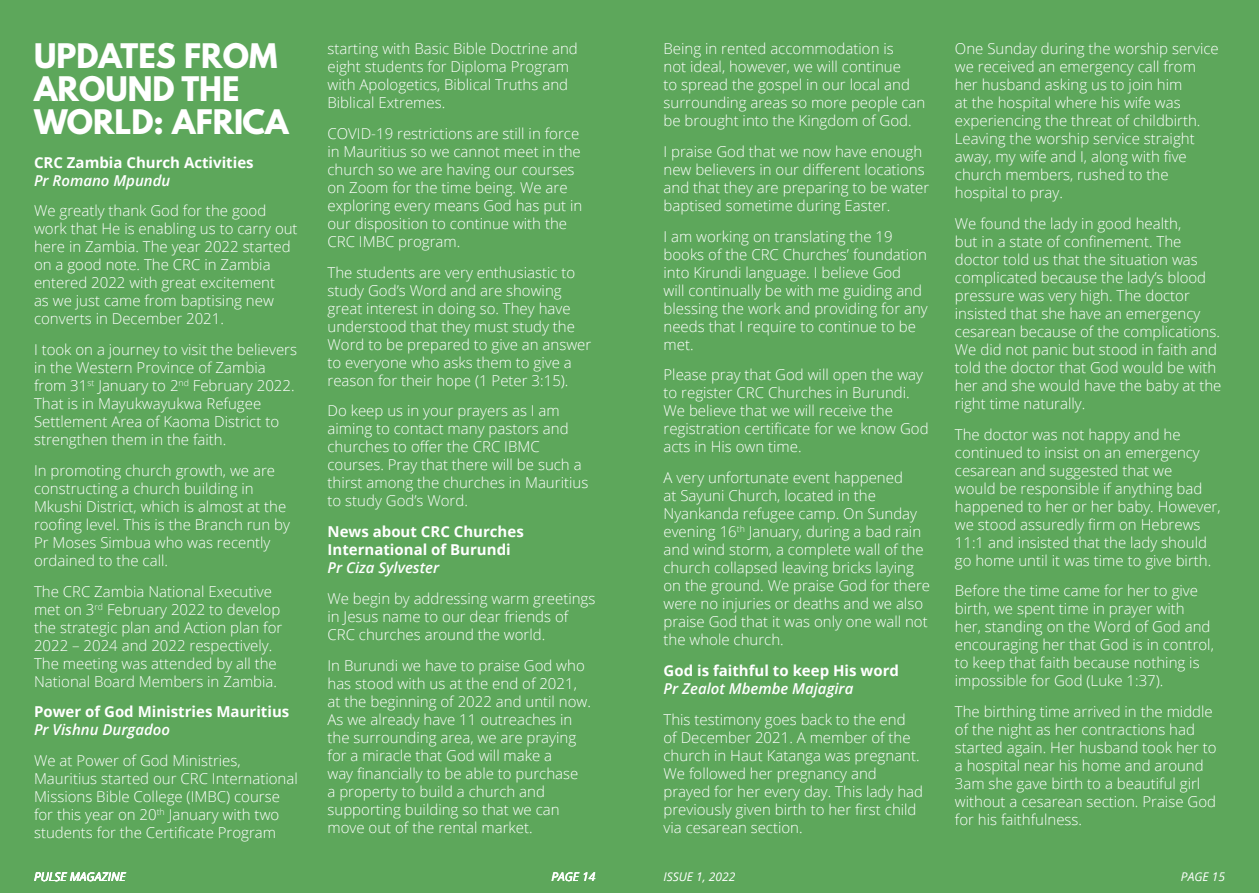
<style>
.page{position:relative;width:1259px;height:893px;background:#fff}
.page>*{position:absolute;margin:0;border:0;box-sizing:border-box;transform-origin:0 0}
.Calendar_Day_Names{font:700 30px/33px "League Spartan";color:#fff}
.Calendar_Day_Names-2{font:300 15px/18px "Open Sans";color:#fff}
.Calendar_Day_Names-3{font:700 15px/18px "Open Sans";color:#fff}
.Calendar_Day_Names-4{font:italic 12px "Open Sans";color:#fff}
.s1{font-weight:600;font-style:italic}
</style>
<div class="page">
<div style="left:0;top:859px;width:629px;height:34px;background:#5da75b"></div>
<div style="left:629px;top:859px;width:630px;height:34px;background:#5da75b"></div>
<div style="left:0;top:0;width:1259px;height:859px;background:#5da75b"></div>
<p class="Calendar_Day_Names" style="left:34px;top:39px;width:256px">UPDATES FROM<br>AROUND THE<br>WORLD: AFRICA</p>
<p class="Calendar_Day_Names-3" style="left:34px;top:153px;width:221px">CRC Zambia Church Activities<br><span class="s1">Pr Romano Mpundu</span></p>
<p class="Calendar_Day_Names-2" style="left:34px;top:201px;width:265px">We greatly thank God for the good work that He is enabling us to carry out here in Zambia. The year 2022 started on a good note. The CRC in Zambia entered 2022 with great excitement<br>as we just came from baptising new converts in December 2021.</p>
<p class="Calendar_Day_Names-2" style="left:34px;top:340px;width:264px">I took on a journey to visit the believers in the Western Province of Zambia from 31<sup>st</sup> January to 2<sup>nd</sup> February 2022.<br>That is in Mayukwayukwa Refugee Settlement Area of Kaoma District to strengthen them in the faith.</p>
<p class="Calendar_Day_Names-2" style="left:34px;top:461px;width:257px">In promoting church growth, we are constructing a church building in Mkushi District, which is almost at the roofing level. This is the Branch run by Pr Moses Simbua who was recently ordained to the call.</p>
<p class="Calendar_Day_Names-2" style="left:34px;top:582px;width:250px">The CRC Zambia National Executive met on 3<sup>rd</sup> February 2022 to develop the strategic plan and Action plan for 2022 – 2024 and 2022 respectively.<br>The meeting was attended by all the National Board Members in Zambia.</p>
<p class="Calendar_Day_Names-3" style="left:34px;top:703px;width:257px">Power of God Ministries Mauritius<br><span class="s1">Pr Vishnu Durgadoo</span></p>
<p class="Calendar_Day_Names-2" style="left:34px;top:751px;width:265px">We at Power of God Ministries, Mauritius started our CRC International Missions Bible College (IMBC) course for this year on 20<sup>th</sup> January with two students for the Certificate Program</p>
<p class="Calendar_Day_Names-2" style="left:327px;top:39px;width:252px">starting with Basic Bible Doctrine and eight students for Diploma Program with Apologetics, Biblical Truths and Biblical Extremes.</p>
<p class="Calendar_Day_Names-2" style="left:327px;top:124px;width:256px">COVID-19 restrictions are still in force in Mauritius so we cannot meet in the church so we are having our courses on Zoom for the time being. We are exploring every means God has put in our disposition to continue with the CRC IMBC program.</p>
<p class="Calendar_Day_Names-2" style="left:327px;top:263px;width:265px">The students are very enthusiastic to study God’s Word and are showing great interest in doing so. They have understood that they must study the Word to be prepared to give an answer to everyone who asks them to give a reason for their hope (1 Peter 3:15).</p>
<p class="Calendar_Day_Names-2" style="left:327px;top:401px;width:262px">Do keep us in your prayers as I am aiming to contact many pastors and churches to offer the CRC IBMC courses. Pray that there will be such a thirst among the churches in Mauritius to study God’s Word.</p>
<p class="Calendar_Day_Names-3" style="left:327px;top:522px;width:198px">News about CRC Churches<br>International of Burundi<br><span class="s1">Pr Ciza Sylvester</span></p>
<p class="Calendar_Day_Names-2" style="left:327px;top:589px;width:269px">We begin by addressing warm greetings in Jesus name to our dear friends of<br>CRC churches around the world.</p>
<p class="Calendar_Day_Names-2" style="left:327px;top:656px;width:265px">In Burundi we have to praise God who has stood with us at the end of 2021, at the beginning of 2022 and until now.<br>As we already have 11 outreaches in the surrounding area, we are praying for a miracle that God will make a<br>way financially to be able to purchase<br>a property to build a church and supporting building so that we can move out of the rental market.</p>
<p class="Calendar_Day_Names-2" style="left:663px;top:39px;width:263px">Being in rented accommodation is<br>not ideal, however, we will continue<br>to spread the gospel in our local and surrounding areas so more people can be brought into the Kingdom of God.</p>
<p class="Calendar_Day_Names-2" style="left:663px;top:142px;width:267px">I praise God that we now have enough new believers in our different locations and that they are preparing to be water baptised sometime during Easter.</p>
<p class="Calendar_Day_Names-2" style="left:663px;top:227px;width:266px">I am working on translating the 19 books of the CRC Churches’ foundation into Kirundi language. I believe God<br>will continually be with me guiding and blessing the work and providing for any needs that I require to continue to be met.</p>
<p class="Calendar_Day_Names-2" style="left:663px;top:365px;width:267px">Please pray that God will open the way to register CRC Churches in Burundi.<br>We believe that we will receive the registration certificate for we know God acts in His own time.</p>
<p class="Calendar_Day_Names-2" style="left:663px;top:468px;width:268px">A very unfortunate event happened<br>at Sayuni Church, located in the Nyankanda refugee camp. On Sunday evening 16<sup>th</sup> January, during a bad rain and wind storm, a complete wall of the church collapsed leaving bricks laying on the ground. We praise God for there were no injuries or deaths and we also praise God that it was only one wall not the whole church.</p>
<p class="Calendar_Day_Names-3" style="left:663px;top:661px;width:237px">God is faithful to keep His word<br><span class="s1">Pr Zealot Mbembe Majagira</span></p>
<p class="Calendar_Day_Names-2" style="left:663px;top:710px;width:261px">This testimony goes back to the end<br>of December 2021. A member of the church in Haut Katanga was pregnant.<br>We followed her pregnancy and prayed for her every day. This lady had previously given birth to her first child via cesarean section.</p>
<p class="Calendar_Day_Names-2" style="left:955px;top:39px;width:265px">One Sunday during the worship service we received an emergency call from her husband asking us to join him<br>at the hospital where his wife was experiencing the threat of childbirth.<br>Leaving the worship service straight away, my wife and I, along with five church members, rushed to the hospital to pray.</p>
<p class="Calendar_Day_Names-2" style="left:955px;top:214px;width:268px">We found the lady in good health,<br>but in a state of confinement. The doctor told us that the situation was complicated because the lady’s blood pressure was very high. The doctor insisted that she have an emergency cesarean because of the complications.<br>We did not panic but stood in faith and told the doctor that God would be with her and she would have the baby at the right time naturally.</p>
<p class="Calendar_Day_Names-2" style="left:955px;top:425px;width:267px">The doctor was not happy and he continued to insist on an emergency cesarean and suggested that we<br>would be responsible if anything bad happened to her or her baby. However, we stood assuredly firm on Hebrews 11:1 and insisted that the lady should go home until it was time to give birth.</p>
<p class="Calendar_Day_Names-2" style="left:955px;top:581px;width:260px">Before the time came for her to give birth, we spent time in prayer with her, standing on the Word of God and encouraging her that God is in control, to keep that faith because nothing is impossible for God (Luke 1:37).</p>
<p class="Calendar_Day_Names-2" style="left:955px;top:702px;width:263px">The birthing time arrived in the middle of the night as her contractions had started again. Her husband took her to a hospital near his home and around 3am she gave birth to a beautiful girl without a cesarean section. Praise God for his faithfulness.</p>
<p class="Calendar_Day_Names-4" style="left:34px;top:868px;width:93px">PULSE MAGAZINE</p>
<p class="Calendar_Day_Names-4" style="left:551px;top:868px;width:46px">PAGE 14</p>
<p class="Calendar_Day_Names-4" style="left:663px;top:868px;width:73px">ISSUE 1, 2022</p>
<p class="Calendar_Day_Names-4" style="left:1181px;top:868px;width:46px">PAGE 15</p>
</div>
